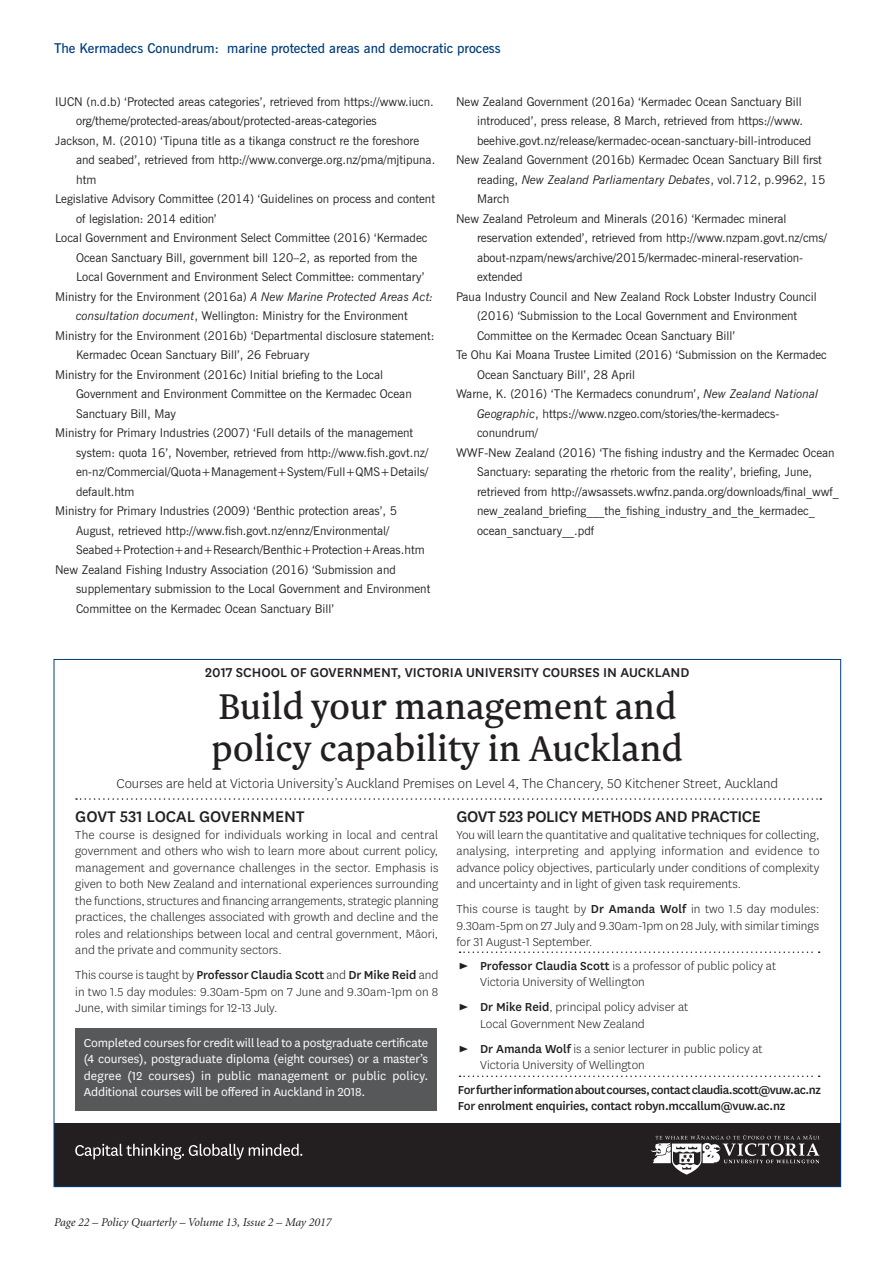
<style>
.page{position:relative;width:893px;height:1263px;background:#fff}
.page>*{position:absolute;margin:0;border:0;box-sizing:border-box;transform-origin:0 0}
.t1{font:42px/42px "Victoria Serif";color:#231f20}
.t2{font:500 18px "National";letter-spacing:-.02em;color:#231f20}
.t3{font:500 18px "National";color:#231f20}
.t4{font:300 15px "National";color:#231f20}
.t5{font:500 15px "National";color:#231f20}
.t6{font:300 13.5px/16.5px "National";color:#231f20;text-align:justify}
.t7{font:13.5px/16.5px "National";letter-spacing:-.01em;color:#fff;text-align:justify}
.t8{font:500 13.5px/16.5px "National";letter-spacing:-.035em;color:#231f20}
.Article_Heading{font:600 13.5px "News Gothic BT";color:#013d7d}
.References{font:12px/19.5px "News Gothic BT";color:#231f20}
.t9{font:italic 12px "Minion";color:#231f20}
.s1{font-style:italic}
.s2{font-weight:500}
.s3{font-weight:700}
</style>
<div class="page">
<div style="left:54px;top:1123px;width:787px;height:64px;background:#231f20"></div>
<svg style="left:75px;top:1144px;width:227px;height:15px"></svg>
<svg style="left:651px;top:1135px;width:168px;height:39px"></svg>
<svg style="left:460px;top:1075px;width:360px;height:2px"></svg>
<svg style="left:460px;top:951px;width:360px;height:2px"></svg>
<svg style="left:76px;top:798px;width:745px;height:2px"></svg>
<div style="left:75px;top:1028px;width:362px;height:82px;background:#57585a"></div>
<p class="Article_Heading" style="left:54px;top:40px;width:448px">The Kermadecs Conundrum: marine protected areas and democratic process</p>
<p class="References" style="left:76px;top:92px;width:359px;text-indent:-21px">IUCN (n.d.b) ‘Protected areas categories’, retrieved from https://www.iucn. org/theme/protected-areas/about/protected-areas-categories</p>
<p class="References" style="left:76px;top:131px;width:361px;text-indent:-21px">Jackson, M. (2010) ‘Tipuna title as a tikanga construct re the foreshore and seabed’, retrieved from http://www.converge.org.nz/pma/mjtipuna. htm</p>
<p class="References" style="left:76px;top:189px;width:360px;text-indent:-21px">Legislative Advisory Committee (2014) ‘Guidelines on process and content of legislation: 2014 edition’</p>
<p class="References" style="left:76px;top:228px;width:353px;text-indent:-21px">Local Government and Environment Select Committee (2016) ‘Kermadec<br>Ocean Sanctuary Bill, government bill 120–2, as reported from the<br>Local Government and Environment Select Committee: commentary’</p>
<p class="References" style="left:55px;top:287px;width:380px;text-align:center">Ministry for the Environment (2016a) <span class="s1">A New Marine Protected Areas Act: consultation document</span>, Wellington: Ministry for the Environment</p>
<p class="References" style="left:76px;top:326px;width:360px;text-indent:-21px">Ministry for the Environment (2016b) ‘Departmental disclosure statement:<br>Kermadec Ocean Sanctuary Bill’, 26 February</p>
<p class="References" style="left:76px;top:365px;width:337px;text-indent:-21px">Ministry for the Environment (2016c) Initial briefing to the Local<br>Government and Environment Committee on the Kermadec Ocean<br>Sanctuary Bill, May</p>
<p class="References" style="left:76px;top:423px;width:354px;text-indent:-21px">Ministry for Primary Industries (2007) ‘Full details of the management system: quota 16’, November, retrieved from http://www.fish.govt.nz/ en-nz/Commercial/Quota+Management+System/Full+QMS+Details/ default.htm</p>
<p class="References" style="left:76px;top:501px;width:350px;text-indent:-21px">Ministry for Primary Industries (2009) ‘Benthic protection areas’, 5<br>August, retrieved http://www.fish.govt.nz/ennz/Environmental/<br>Seabed+Protection+and+Research/Benthic+Protection+Areas.htm</p>
<p class="References" style="left:76px;top:560px;width:356px;text-indent:-21px">New Zealand Fishing Industry Association (2016) ‘Submission and supplementary submission to the Local Government and Environment<br>Committee on the Kermadec Ocean Sanctuary Bill’</p>
<p class="References" style="left:477px;top:92px;width:336px;text-indent:-21px">New Zealand Government (2016a) ‘Kermadec Ocean Sanctuary Bill introduced’, press release, 8 March, retrieved from https://www. beehive.govt.nz/release/kermadec-ocean-sanctuary-bill-introduced</p>
<p class="References" style="left:477px;top:150px;width:350px;text-indent:-21px">New Zealand Government (2016b) Kermadec Ocean Sanctuary Bill first reading, <span class="s1">New Zealand Parliamentary Debates</span>, vol.712, p.9962, 15<br>March</p>
<p class="References" style="left:477px;top:209px;width:352px;text-indent:-21px">New Zealand Petroleum and Minerals (2016) ‘Kermadec mineral reservation extended’, retrieved from http://www.nzpam.govt.nz/cms/ about-nzpam/news/archive/2015/kermadec-mineral-reservation&shy;extended</p>
<p class="References" style="left:477px;top:287px;width:341px;text-indent:-21px">Paua Industry Council and New Zealand Rock Lobster Industry Council (2016) ‘Submission to the Local Government and Environment<br>Committee on the Kermadec Ocean Sanctuary Bill’</p>
<p class="References" style="left:477px;top:345px;width:351px;text-indent:-21px">Te Ohu Kai Moana Trustee Limited (2016) ‘Submission on the Kermadec<br>Ocean Sanctuary Bill’, 28 April</p>
<p class="References" style="left:477px;top:384px;width:343px;text-indent:-21px">Warne, K. (2016) ‘The Kermadecs conundrum’, <span class="s1">New Zealand National<br>Geographic</span>, https://www.nzgeo.com/stories/the-kermadecs&shy;conundrum/</p>
<p class="References" style="left:477px;top:443px;width:363px;text-indent:-21px">WWF-New Zealand (2016) ‘The fishing industry and the Kermadec Ocean Sanctuary: separating the rhetoric from the reality’, briefing, June, retrieved from http://awsassets.wwfnz.panda.org/downloads/final_wwf_ new_zealand_briefing___the_fishing_industry_and_the_kermadec_ ocean_sanctuary__.pdf</p>
<p class="t5" style="left:205px;top:662px;width:486px">2017 SCHOOL OF GOVERNMENT, VICTORIA UNIVERSITY COURSES IN AUCKLAND</p>
<p class="t1" style="left:212px;top:685px;width:473px">Build your management and policy capability in Auckland</p>
<p class="t4" style="left:116px;top:774px;width:663px">Courses are held at Victoria University’s Auckland Premises on Level 4, The Chancery, 50 Kitchener Street, Auckland</p>
<p class="t3" style="left:75px;top:804px;width:231px">GOVT 531 LOCAL GOVERNMENT</p>
<p class="t6" style="left:75px;top:826px;width:365px">The course is designed for individuals working in local and central government and others who wish to learn more about current policy, management and governance challenges in the sector. Emphasis is given to both New Zealand and international experiences surrounding the functions, structures and financing arrangements, strategic planning practices, the challenges associated with growth and decline and the roles and relationships between local and central government, Māori, and the private and community sectors.</p>
<p class="t6" style="left:75px;top:966px;width:365px">This course is taught by <span class="s2">Professor Claudia Scott</span> and <span class="s2">Dr Mike Reid</span> and in two 1.5 day modules: 9.30am-5pm on 7 June and 9.30am-1pm on 8<br>June, with similar timings for 12-13 July.</p>
<p class="t7" style="left:84px;top:1034px;width:346px">Completed courses for credit will lead to a postgraduate certificate (4 courses), postgraduate diploma (eight courses) or a master’s degree (12 courses) in public management or public policy.<br>Additional courses will be offered in Auckland in 2018.</p>
<p class="t2" style="left:456px;top:804px;width:306px">GOVT 523 POLICY METHODS AND PRACTICE</p>
<p class="t6" style="left:456px;top:826px;width:365px">You will learn the quantitative and qualitative techniques for collecting, analysing, interpreting and applying information and evidence to advance policy objectives, particularly under conditions of complexity and uncertainty and in light of given task requirements.</p>
<p class="t6" style="left:456px;top:900px;width:364px">This course is taught by <span class="s2">Dr Amanda Wolf</span> in two 1.5 day modules:<br>9.30am-5pm on 27 July and 9.30am-1pm on 28 July, with similar timings for 31 August-1 September.</p>
<p class="t6" style="left:480px;top:957px;width:298px;text-indent:-21px"><span class="s3">►</span> <span class="s2">Professor Claudia Scott</span> is a professor of public policy at<br>Victoria University of Wellington</p>
<p class="t6" style="left:480px;top:998px;width:210px;text-indent:-21px"><span class="s3">►</span> <span class="s2">Dr Mike Reid</span>, principal policy adviser at<br>Local Government New Zealand</p>
<p class="t6" style="left:480px;top:1040px;width:284px;text-indent:-21px"><span class="s3">►</span> <span class="s2">Dr Amanda Wolf</span> is a senior lecturer in public policy at<br>Victoria University of Wellington</p>
<p class="t8" style="left:458px;top:1080px;width:364px">For further information about courses, contact claudia.scott@vuw.ac.nz<br>For enrolment enquiries, contact robyn.mccallum@vuw.ac.nz</p>
<p class="t9" style="left:54px;top:1217px;width:279px">Page 22 – Policy Quarterly – Volume 13, Issue 2 – May 2017</p>
</div>
